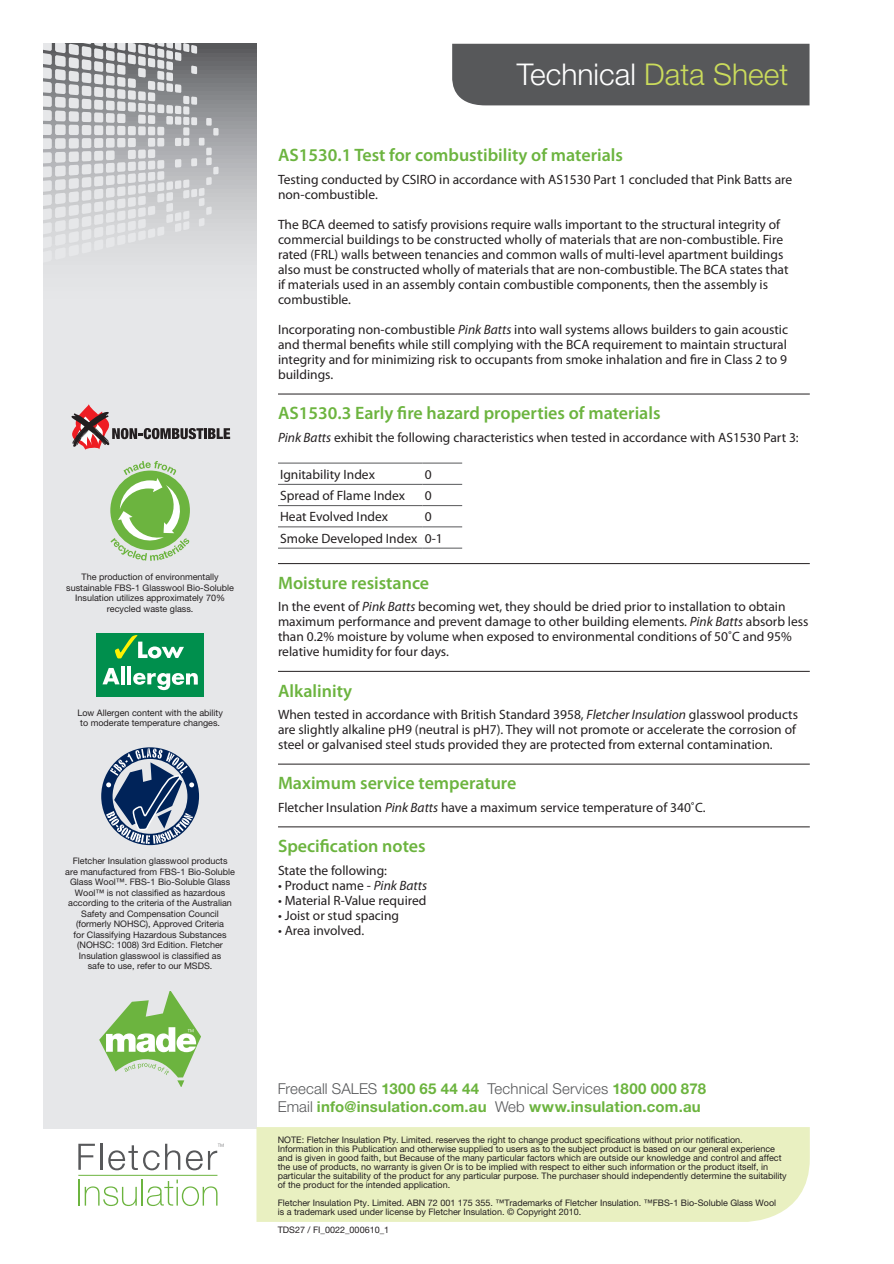
<style>
.page{position:relative;width:894px;height:1264px;background:#fff}
.page>*{position:absolute;margin:0;border:0;box-sizing:border-box;transform-origin:0 0}
.t1{font:300 30px "Helvetica Neue LT Pro";color:#fff}
.t2{font:600 18px "Myriad Pro";color:#6cb43f}
.t3{font:700 15px/18px "Helvetica Neue LT Pro";letter-spacing:.015em;color:#6cb43f}
.t4{font:13.5px/15px "Myriad Pro";color:#231f20}
.t5{font:9px/10.5px "Helvetica Neue LT Pro";color:#231f20;text-align:center}
.s1{color:#cbdc5c}
.s2{font-style:italic}
.s3{font-weight:300;color:#57585a}
</style>
<div class="page">
<div style="left:44px;top:44px;width:212px;height:1084px;background:#e6e7e9"></div>
<svg style="left:44px;top:44px;width:174px;height:204px"></svg>
<div style="left:256px;top:1127px;width:553px;height:95px;background:#e9f0c1"></div>
<div style="left:452px;top:44px;width:357px;height:61px;background:#57585a"></div>
<svg style="left:78px;top:1144px;width:17px;height:26px"></svg>
<hr style="left:100px;top:1144px;width:3px;height:26px;background:#57585a">
<svg style="left:108px;top:1144px;width:72px;height:26px"></svg>
<hr style="left:78px;top:1179px;width:2px;height:27px;background:#6cb43f">
<svg style="left:85px;top:1179px;width:132px;height:27px"></svg>
<hr style="left:78px;top:1175px;width:139px;height:1px;background:#6cb43f">
<svg style="left:186px;top:1144px;width:37px;height:26px"></svg>
<svg style="left:71px;top:404px;width:159px;height:46px"></svg>
<svg style="left:101px;top:747px;width:98px;height:98px"></svg>
<svg style="left:99px;top:991px;width:102px;height:95px"></svg>
<svg style="left:110px;top:461px;width:80px;height:100px"></svg>
<div style="left:96px;top:633px;width:108px;height:63px;background:#008f4d"></div>
<svg style="left:115px;top:635px;width:69px;height:24px"></svg>
<svg style="left:102px;top:668px;width:18px;height:16px"></svg>
<hr style="left:121px;top:666px;width:4px;height:18px;background:#fff">
<hr style="left:127px;top:666px;width:4px;height:18px;background:#fff">
<svg style="left:133px;top:673px;width:65px;height:17px"></svg>
<hr style="left:278px;top:394px;width:531px;height:1px;background:#231f20">
<hr style="left:278px;top:563px;width:531px;height:1px;background:#231f20">
<hr style="left:278px;top:671px;width:531px;height:1px;background:#231f20">
<hr style="left:278px;top:764px;width:531px;height:1px;background:#231f20">
<hr style="left:278px;top:827px;width:531px;height:1px;background:#231f20">
<hr style="left:278px;top:463px;width:144px;height:1px;background:#57585a">
<hr style="left:422px;top:463px;width:40px;height:1px;background:#57585a">
<hr style="left:278px;top:548px;width:144px;height:1px;background:#57585a">
<hr style="left:422px;top:548px;width:40px;height:1px;background:#57585a">
<hr style="left:278px;top:484px;width:144px;height:1px;background:#57585a">
<hr style="left:422px;top:484px;width:40px;height:1px;background:#57585a">
<hr style="left:278px;top:505px;width:144px;height:1px;background:#57585a">
<hr style="left:422px;top:505px;width:40px;height:1px;background:#57585a">
<hr style="left:278px;top:526px;width:144px;height:1px;background:#57585a">
<hr style="left:422px;top:526px;width:40px;height:1px;background:#57585a">
<p class="t5" style="left:66px;top:572px;width:169px">The production of environmentally sustainable FBS-1 Glasswool Bio-Soluble Insulation utilizes approximately 70% recycled waste glass.</p>
<p class="t5" style="left:77px;top:707px;width:147px">Low Allergen content with the ability to moderate temperature changes.</p>
<p class="t5" style="left:65px;top:855px;width:171px">Fletcher Insulation glasswool products are manufactured from FBS-1 Bio-Soluble Glass Wool™. FBS-1 Bio-Soluble Glass Wool™ is not classified as hazardous according to the criteria of the Australian Safety and Compensation Council (formerly NOHSC), Approved Criteria<br>for Classifying Hazardous Substances (NOHSC: 1008) 3rd Edition. Fletcher Insulation glasswool is classified as<br>safe to use, refer to our MSDS.</p>
<h1 class="t1" style="left:517px;top:56px;width:273px">Technical <span class="s1">Data Sheet</span></h1>
<h2 class="t2" style="left:278px;top:144px;width:346px">AS1530.1 Test for combustibility of materials</h2>
<p class="t4" style="left:278px;top:172px;width:516px">Testing conducted by CSIRO in accordance with AS1530 Part 1 concluded that Pink Batts are non-combustible.</p>
<p class="t4" style="left:278px;top:217px;width:512px">The BCA deemed to satisfy provisions require walls important to the structural integrity of commercial buildings to be constructed wholly of materials that are non-combustible. Fire rated (FRL) walls between tenancies and common walls of multi-level apartment buildings also must be constructed wholly of materials that are non-combustible. The BCA states that if materials used in an assembly contain combustible components, then the assembly is combustible.</p>
<p class="t4" style="left:278px;top:322px;width:511px;text-align:justify">Incorporating non-combustible <span class="s2">Pink Batts</span> into wall systems allows builders to gain acoustic and thermal benefits while still complying with the BCA requirement to maintain structural integrity and for minimizing risk to occupants from smoke inhalation and fire in Class 2 to 9 buildings.</p>
<h2 class="t2" style="left:278px;top:402px;width:384px">AS1530.3 Early fire hazard properties of materials</h2>
<p class="t4" style="left:278px;top:429px;width:522px"><span class="s2">Pink Batts</span> exhibit the following characteristics when tested in accordance with AS1530 Part 3:</p>
<p class="t4" style="left:280px;top:467px;width:96px">Ignitability Index</p>
<p class="t4" style="left:425px;top:467px;width:8px">0</p>
<p class="t4" style="left:280px;top:488px;width:126px">Spread of Flame Index</p>
<p class="t4" style="left:425px;top:488px;width:8px">0</p>
<p class="t4" style="left:280px;top:509px;width:109px">Heat Evolved Index</p>
<p class="t4" style="left:280px;top:506px;width:164px;line-height:21.3px;text-indent:145px">0<br>Smoke Developed Index 0-1</p>
<h2 class="t2" style="left:278px;top:571px;width:153px">Moisture resistance</h2>
<p class="t4" style="left:278px;top:599px;width:532px">In the event of <span class="s2">Pink Batts</span> becoming wet, they should be dried prior to installation to obtain maximum performance and prevent damage to other building elements. <span class="s2">Pink Batts</span> absorb less than 0.2% moisture by volume when exposed to environmental conditions of 50˚C and 95% relative humidity for four days.</p>
<h2 class="t2" style="left:278px;top:679px;width:76px">Alkalinity</h2>
<p class="t4" style="left:278px;top:707px;width:521px">When tested in accordance with British Standard 3958, <span class="s2">Fletcher Insulation</span> glasswool products are slightly alkaline ph9 (neutral is ph 7). They will not promote or accelerate the corrosion of steel or galvanised steel studs provided they are protected from external contamination.</p>
<h2 class="t2" style="left:278px;top:772px;width:240px">Maximum service temperature</h2>
<p class="t4" style="left:278px;top:800px;width:429px">Fletcher Insulation <span class="s2">Pink Batts</span> have a maximum service temperature of 340˚C.</p>
<h2 class="t2" style="left:278px;top:834px;width:149px">Specification notes</h2>
<p class="t4" style="left:278px;top:862px;width:110px">State the following:</p>
<p class="t4" style="left:278px;top:877px;width:150px">• Product name - <span class="s2">Pink Batts</span></p>
<p class="t4" style="left:278px;top:892px;width:150px">• Material R-Value required</p>
<p class="t4" style="left:278px;top:907px;width:123px">• Joist or stud spacing</p>
<p class="t4" style="left:278px;top:922px;width:88px">• Area involved.</p>
<p class="t3" style="left:278px;top:1079px;width:430px"><span class="s3">Freecall SALES</span> 1300 65 44 44 <span class="s3">Technical Services</span> 1800 000 878<br><span class="s3">Email</span> info@insulation.com.au <span class="s3">Web</span> www.insulation.com.au</p>
<p class="t5" style="left:278px;top:1135px;width:510px;line-height:9px;text-align:left">NOTE: Fletcher Insulation Pty. Limited. reserves the right to change product specifications without prior notification.<br>Information in this Publication and otherwise supplied to users as to the subject product is based on our general experience and is given in good faith, but Because of the many particular factors which are outside our knowledge and control and affect the use of products, no warranty is given Or is to be implied with respect to either such information or the product itself, in particular the suitability of the product for any particular purpose. The purchaser should independently determine the suitability of the product for the intended application.</p>
<p class="t5" style="left:278px;top:1198px;width:500px;line-height:9px;text-align:left">Fletcher Insulation Pty. Limited. ABN 72 001 175 355. ™Trademarks of Fletcher Insulation. ™FBS-1 Bio-Soluble Glass Wool is a trademark used under license by Fletcher Insulation. © Copyright 2010.</p>
<p class="t5" style="left:278px;top:1224px;width:113px">TDS27 / FI_0022_000610_1</p>
</div>
